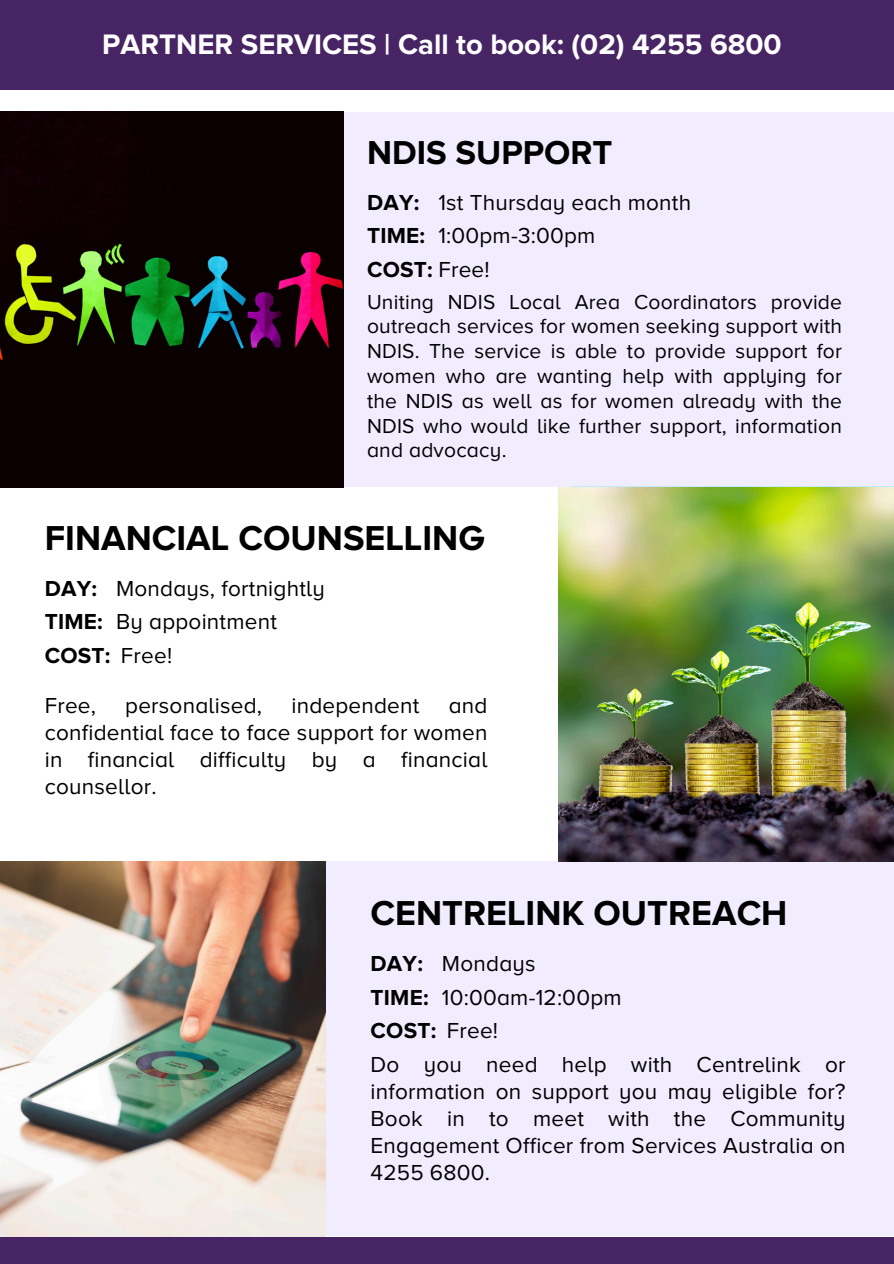
<style>
.page{position:relative;width:894px;height:1264px;background:#fff}
.page>*{position:absolute;margin:0;border:0;box-sizing:border-box;transform-origin:0 0}
.t1{font:700 35.85px "Proxima Nova A";color:#000}
.t2{font:700 34.35px "Proxima Nova A";color:#000}
.t3{font:700 29.25px "Proxima Nova";color:#fff}
.t4{font:22.5px/27px "Proxima Nova A";letter-spacing:.01em;color:#000;text-align:justify}
.t5{font:700 22.5px "Proxima Nova A";letter-spacing:.01em;color:#000}
.t6{font:21px/24.8px "Proxima Nova A";letter-spacing:.01em;color:#000;text-align:justify}
.s1{font-weight:400}
</style>
<div class="page">
<div style="left:0;top:112px;width:893px;height:374px;background:#f2ecff"></div>
<div style="left:0;top:861px;width:893px;height:375px;background:#f2ecff"></div>
<div style="left:0;top:0;width:893px;height:89px;background:#472564"></div>
<img style="left:0;top:861px;width:325px;height:375px">
<img style="left:558px;top:487px;width:335px;height:374px">
<img style="left:0;top:112px;width:343px;height:375px">
<div style="left:0;top:1237px;width:893px;height:26px;background:#472564"></div>
<p class="t3" style="left:102px;top:27px;width:680px">PARTNER SERVICES | Call to book: (02) 4255 6800</p>
<h2 class="t2" style="left:367px;top:133px;width:247px">NDIS SUPPORT</h2>
<p class="t5" style="left:367px;top:189px;width:54px">DAY:</p>
<p class="t5" style="left:367px;top:223px;width:60px">TIME:</p>
<p class="t4" style="left:438px;top:189px;width:254px">1st Thursday each month</p>
<h1 class="t4" style="left:438px;top:223px;width:158px">1:00pm-3:00pm</h1>
<p class="t5" style="left:367px;top:256px;width:124px">COST: <span class="s1">Free!</span></p>
<h3 class="t6" style="left:367px;top:290px;width:476px">Uniting NDIS Local Area Coordinators provide outreach services for women seeking support with NDIS. The service is able to provide support for women who are wanting help with applying for the NDIS as well as for women already with the NDIS who would like further support, information and advocacy.</h3>
<p class="t1" style="left:45px;top:517px;width:441px">FINANCIAL COUNSELLING</p>
<h3 class="t5" style="left:45px;top:575px;width:54px">DAY:</h3>
<p class="t5" style="left:45px;top:608px;width:60px">TIME:</p>
<p class="t4" style="left:116px;top:575px;width:210px">Mondays, fortnightly</p>
<h3 class="t4" style="left:116px;top:608px;width:162px">By appointment</h3>
<p class="t5" style="left:45px;top:642px;width:67px">COST:</p>
<p class="t4" style="left:121px;top:642px;width:53px">Free!</p>
<p class="t4" style="left:45px;top:692px;width:444px;text-indent:404px">and confidential face to face support for women in financial difficulty by a financial counsellor.</p>
<p class="t4" style="left:45px;top:692px;width:53px">Free,</p>
<p class="t4" style="left:125px;top:692px;width:138px">personalised,</p>
<p class="t4" style="left:291px;top:692px;width:129px">independent</p>
<p class="t1" style="left:370px;top:892px;width:418px">CENTRELINK OUTREACH</p>
<p class="t5" style="left:370px;top:950px;width:54px">DAY:</p>
<h3 class="t5" style="left:370px;top:983px;width:60px">TIME:</h3>
<p class="t4" style="left:442px;top:950px;width:95px">Mondays</p>
<p class="t4" style="left:442px;top:984px;width:181px">10:00am-12:00pm</p>
<h1 class="t5" style="left:370px;top:1017px;width:67px">COST:</h1>
<h3 class="t4" style="left:446px;top:1017px;width:53px">Free!</h3>
<p class="t4" style="left:370px;top:1051px;width:476px">Do you need help with Centrelink or information on support you may eligible for?<br>Book in to meet with the Community Engagement Officer from Services Australia on 4255 6800.</p>
</div>
